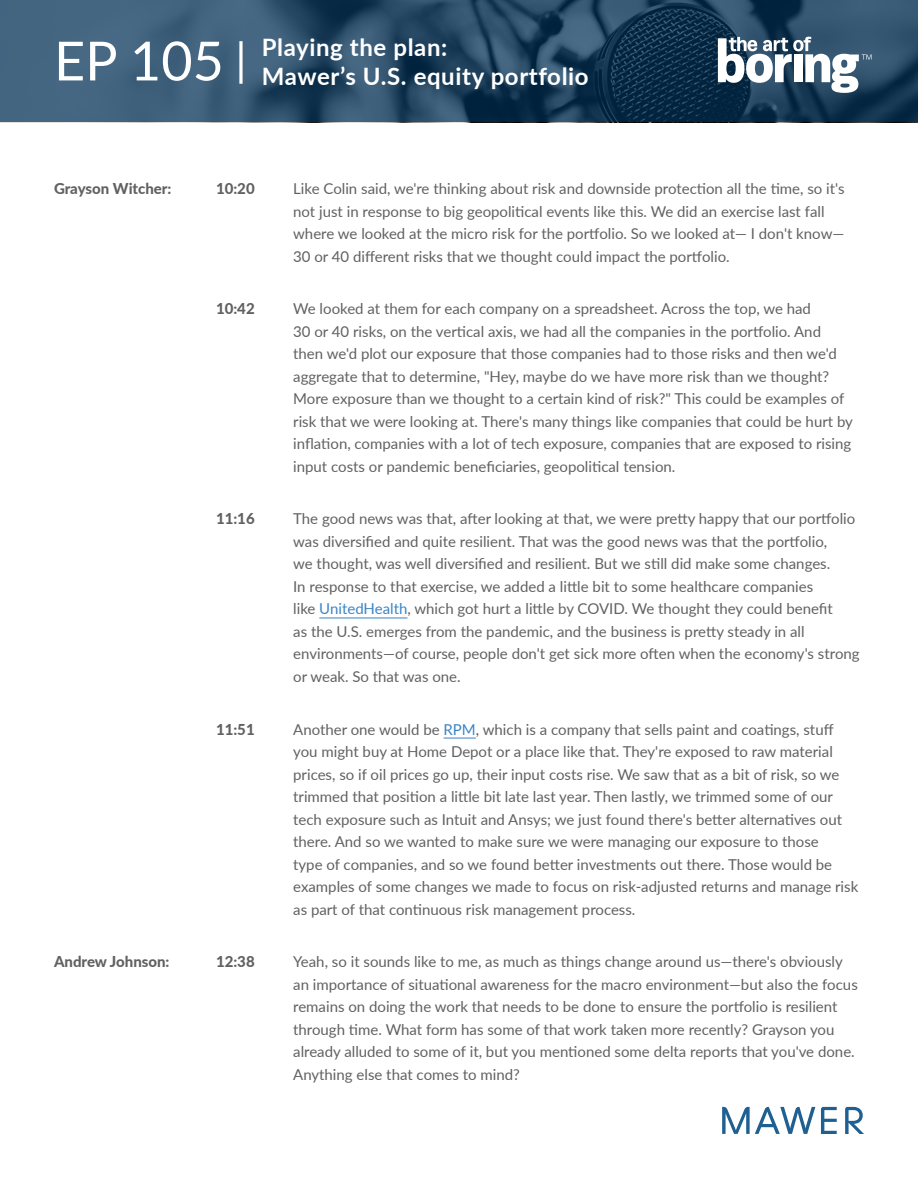
<style>
.page{position:relative;width:918px;height:1188px;background:#fff}
.page>*{position:absolute;margin:0;border:0;box-sizing:border-box;transform-origin:0 0}
.t1{font:700 24px/28.8px "Lato";letter-spacing:.025em;color:#fff}
.t2{font:15px/22.5px "Lato";color:#616163}
.t3{font:800 15px "Lato";color:#616163}
.s1{font-weight:400;font-size:54px}
.s2{font-weight:400;font-size:45px}
.s3{color:#3b84c4}
</style>
<div class="page">
<svg style="left:845px;top:1107px;width:19px;height:27px"></svg>
<svg style="left:821px;top:1107px;width:16px;height:27px"></svg>
<svg style="left:722px;top:1107px;width:93px;height:27px"></svg>
<svg style="left:0;top:0;width:918px;height:122px;background:#2a4b66"></svg>
<svg style="left:718px;top:37px;width:154px;height:56px"></svg>
<hr style="left:319px;top:618px;width:89px;height:1px;background:#3b84c4">
<hr style="left:444px;top:738px;width:32px;height:1px;background:#3b84c4">
<h1 class="t1" style="left:262px;top:32px;width:328px;text-indent:-208px"><span class="s1">EP 105</span> <span class="s2">|</span> Playing the plan:<br>Mawer’s U.S. equity portfolio</h1>
<p class="t3" style="left:54px;top:178px;width:119px">Grayson Witcher:</p>
<p class="t3" style="left:216px;top:178px;width:40px">10:20</p>
<p class="t2" style="left:293px;top:177px;width:553px">Like Colin said, we're thinking about risk and downside protection all the time, so it's not just in response to big geopolitical events like this. We did an exercise last fall where we looked at the micro risk for the portfolio. So we looked at— I don't know— 30 or 40 different risks that we thought could impact the portfolio.</p>
<p class="t3" style="left:216px;top:298px;width:40px">10:42</p>
<p class="t2" style="left:293px;top:297px;width:561px">We looked at them for each company on a spreadsheet. Across the top, we had<br>30 or 40 risks, on the vertical axis, we had all the companies in the portfolio. And then we'd plot our exposure that those companies had to those risks and then we'd aggregate that to determine, "Hey, maybe do we have more risk than we thought?<br>More exposure than we thought to a certain kind of risk?" This could be examples of risk that we were looking at. There's many things like companies that could be hurt by inflation, companies with a lot of tech exposure, companies that are exposed to rising input costs or pandemic beneficiaries, geopolitical tension.</p>
<p class="t3" style="left:216px;top:508px;width:40px">11:16</p>
<p class="t2" style="left:293px;top:507px;width:568px">The good news was that, after looking at that, we were pretty happy that our portfolio was diversified and quite resilient. That was the good news was that the portfolio,<br>we thought, was well diversified and resilient. But we still did make some changes.<br>In response to that exercise, we added a little bit to some healthcare companies<br>like <span class="s3">UnitedHealth</span>, which got hurt a little by COVID. We thought they could benefit<br>as the U.S. emerges from the pandemic, and the business is pretty steady in all environments—of course, people don't get sick more often when the economy's strong or weak. So that was one.</p>
<p class="t3" style="left:216px;top:718px;width:40px">11:51</p>
<p class="t2" style="left:293px;top:717px;width:567px">Another one would be <span class="s3">RPM</span>, which is a company that sells paint and coatings, stuff you might buy at Home Depot or a place like that. They're exposed to raw material prices, so if oil prices go up, their input costs rise. We saw that as a bit of risk, so we trimmed that position a little bit late last year. Then lastly, we trimmed some of our tech exposure such as Intuit and Ansys; we just found there's better alternatives out there. And so we wanted to make sure we were managing our exposure to those<br>type of companies, and so we found better investments out there. Those would be examples of some changes we made to focus on risk-adjusted returns and manage risk as part of that continuous risk management process.</p>
<p class="t3" style="left:54px;top:951px;width:117px">Andrew Johnson:</p>
<p class="t3" style="left:216px;top:951px;width:40px">12:38</p>
<p class="t2" style="left:293px;top:950px;width:566px">Yeah, so it sounds like to me, as much as things change around us—there's obviously an importance of situational awareness for the macro environment—but also the focus remains on doing the work that needs to be done to ensure the portfolio is resilient through time. What form has some of that work taken more recently? Grayson you already alluded to some of it, but you mentioned some delta reports that you've done.<br>Anything else that comes to mind?</p>
</div>
